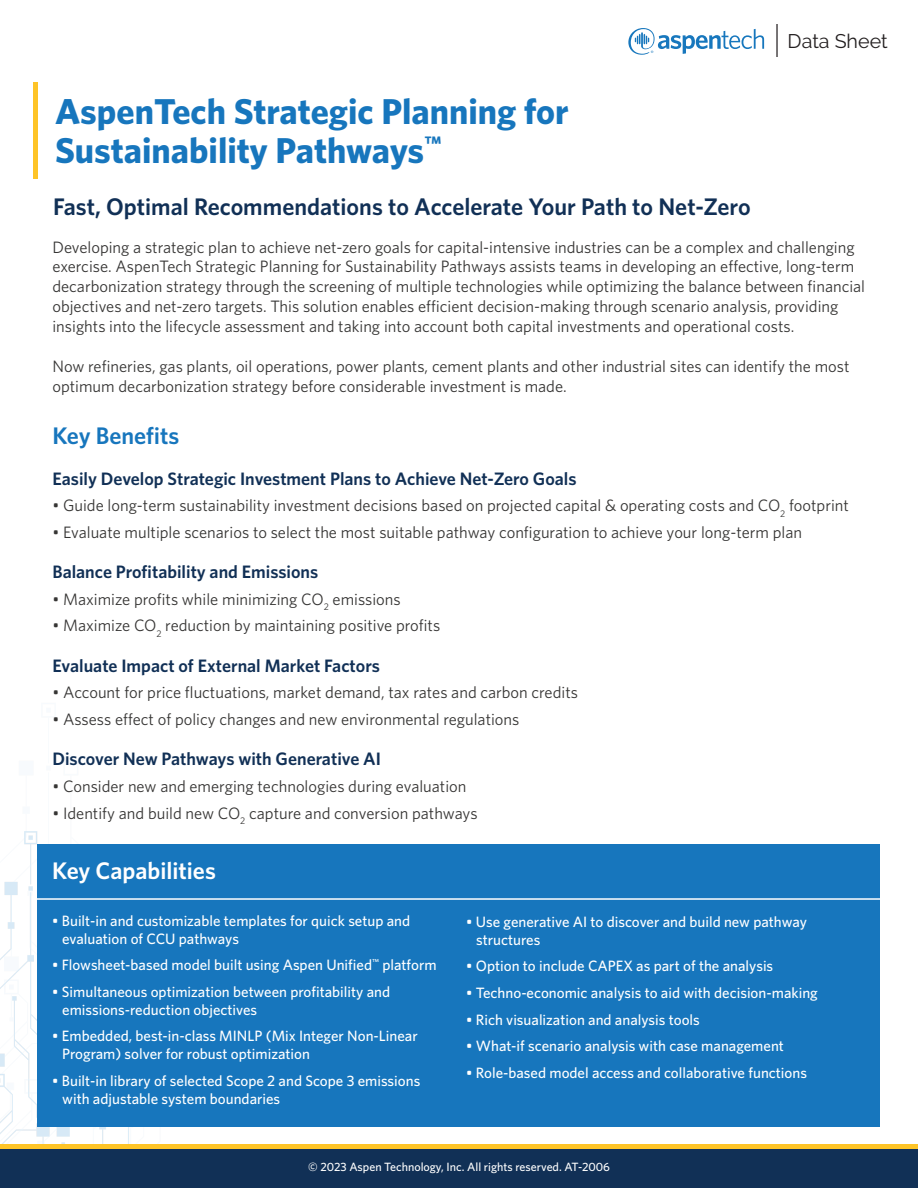
<style>
.page{position:relative;width:918px;height:1188px;background:#fff}
.page>*{position:absolute;margin:0;border:0;box-sizing:border-box;transform-origin:0 0}
.t1{font:700 36px/39px "Whitney";color:#1776bd}
.body{font:600 24px "Whitney";color:#113056}
.body-2{font:600 24px "Whitney";color:#fff}
.BodyCopy_2{font:600 24px "Whitney";color:#1776bd}
.body-3{font:19.65px "Raleway";color:#231f20}
.BodyCopy_2-2{font:600 18px "Whitney";color:#113056}
.BodyCopy_2-3{font:16.5px/19.8px "Whitney";color:#363534}
.body-4{font:500 15px/18px "Whitney";color:#fff}
.copyright{font:500 12px "Whitney";color:#fff}
</style>
<div class="page">
<img style="left:0;top:831px;width:283px;height:314px">
<div style="left:38px;top:844px;width:842px;height:283px;background:#1776bd"></div>
<hr style="left:35px;top:898px;width:849px;height:2px;background:#fff">
<hr style="left:34px;top:82px;width:4px;height:97px;background:#fec427">
<div style="left:0;top:1149px;width:918px;height:39px;background:#113056"></div>
<hr style="left:0;top:1145px;width:918px;height:4px;background:#fec427">
<svg style="left:628px;top:28px;width:136px;height:27px"></svg>
<hr style="left:776px;top:24px;width:2px;height:33px;background:#231f20">
<p class="t1" style="left:55px;top:91px;width:515px">AspenTech Strategic Planning for<br>Sustainability Pathways<sup>™</sup></p>
<p class="body" style="left:53px;top:191px;width:699px">Fast, Optimal Recommendations to Accelerate Your Path to Net-Zero</p>
<p class="body-3" style="left:788px;top:30px;width:102px">Data Sheet</p>
<p class="BodyCopy_2-3" style="left:52px;top:237px;width:814px">Developing a strategic plan to achieve net-zero goals for capital-intensive industries can be a complex and challenging exercise. AspenTech Strategic Planning for Sustainability Pathways assists teams in developing an effective, long-term decarbonization strategy through the screening of multiple technologies while optimizing the balance between financial objectives and net-zero targets. This solution enables efficient decision-making through scenario analysis, providing insights into the lifecycle assessment and taking into account both capital investments and operational costs.</p>
<p class="BodyCopy_2-3" style="left:52px;top:356px;width:799px">Now refineries, gas plants, oil operations, power plants, cement plants and other industrial sites can identify the most optimum decarbonization strategy before considerable investment is made.</p>
<p class="BodyCopy_2" style="left:52px;top:420px;width:128px">Key Benefits</p>
<p class="BodyCopy_2-2" style="left:52px;top:466px;width:526px">Easily Develop Strategic Investment Plans to Achieve Net-Zero Goals</p>
<p class="BodyCopy_2-3" style="left:52px;top:495px;width:798px">• Guide long-term sustainability investment decisions based on projected capital &amp; operating costs and CO<sub>2</sub> footprint</p>
<p class="BodyCopy_2-3" style="left:52px;top:522px;width:751px">• Evaluate multiple scenarios to select the most suitable pathway configuration to achieve your long-term plan</p>
<h3 class="BodyCopy_2-2" style="left:52px;top:560px;width:267px">Balance Profitability and Emissions</h3>
<p class="BodyCopy_2-3" style="left:52px;top:589px;width:350px">• Maximize profits while minimizing CO<sub>2</sub> emissions</p>
<p class="BodyCopy_2-3" style="left:52px;top:615px;width:389px">• Maximize CO<sub>2</sub> reduction by maintaining positive profits</p>
<h3 class="BodyCopy_2-2" style="left:52px;top:654px;width:329px">Evaluate Impact of External Market Factors</h3>
<p class="BodyCopy_2-3" style="left:52px;top:682px;width:527px">• Account for price fluctuations, market demand, tax rates and carbon credits</p>
<p class="BodyCopy_2-3" style="left:52px;top:709px;width:469px">• Assess effect of policy changes and new environmental regulations</p>
<h3 class="BodyCopy_2-2" style="left:52px;top:747px;width:330px">Discover New Pathways with Generative AI</h3>
<p class="BodyCopy_2-3" style="left:52px;top:776px;width:416px">• Consider new and emerging technologies during evaluation</p>
<p class="BodyCopy_2-3" style="left:52px;top:802px;width:427px">• Identify and build new CO<sub>2</sub> capture and conversion pathways</p>
<p class="body-2" style="left:52px;top:854px;width:165px">Key Capabilities</p>
<p class="body-4" style="left:62px;top:911px;width:350px;text-indent:-10px">• Built-in and customizable templates for quick setup and evaluation of CCU pathways</p>
<p class="body-4" style="left:52px;top:956px;width:386px">• Flowsheet-based model built using Aspen Unified<sup>™</sup> platform</p>
<p class="body-4" style="left:62px;top:982px;width:329px;text-indent:-10px">• Simultaneous optimization between profitability and emissions-reduction objectives</p>
<p class="body-4" style="left:62px;top:1027px;width:357px;text-indent:-10px">• Embedded, best-in-class MINLP (Mix Integer Non-Linear<br>Program) solver for robust optimization</p>
<p class="body-4" style="left:62px;top:1072px;width:360px;text-indent:-10px">• Built-in library of selected Scope 2 and Scope 3 emissions with adjustable system boundaries</p>
<p class="body-4" style="left:476px;top:912px;width:332px;text-indent:-10px">• Use generative AI to discover and build new pathway structures</p>
<p class="body-4" style="left:466px;top:957px;width:309px">• Option to include CAPEX as part of the analysis</p>
<p class="body-4" style="left:466px;top:984px;width:353px">• Techno-economic analysis to aid with decision-making</p>
<p class="body-4" style="left:466px;top:1010px;width:235px">• Rich visualization and analysis tools</p>
<p class="body-4" style="left:466px;top:1037px;width:319px">• What-if scenario analysis with case management</p>
<p class="body-4" style="left:466px;top:1064px;width:342px">• Role-based model access and collaborative functions</p>
<p class="copyright" style="left:308px;top:1159px;width:303px">© 2023 Aspen Technology, Inc. All rights reserved. AT-2006</p>
</div>
